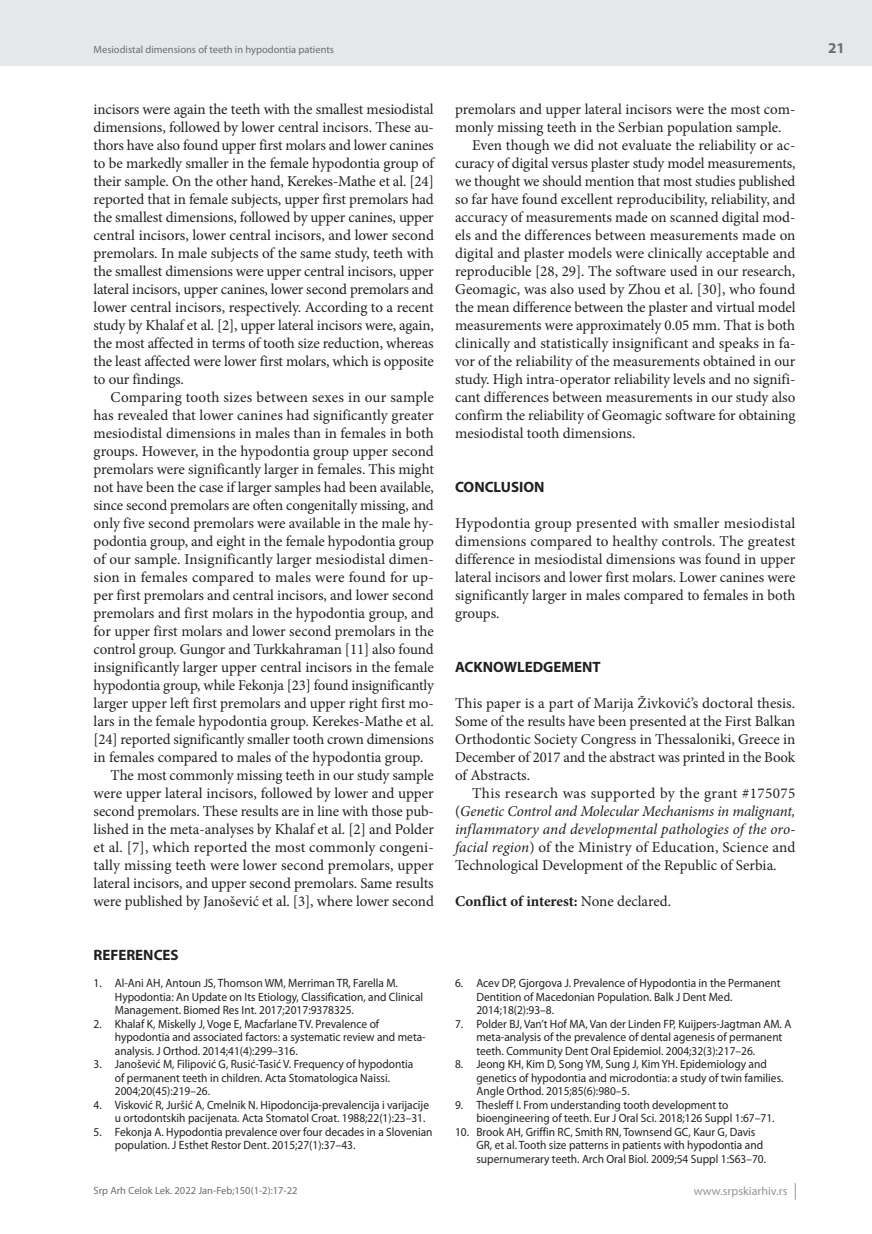
<style>
.page{position:relative;width:872px;height:1234px;background:#fff}
.page>*{position:absolute;margin:0;border:0;box-sizing:border-box;transform-origin:0 0}
.t1{font:15px/18px "Minion Pro";letter-spacing:-.005em;color:#231f20;text-align:justify}
.t2{font:15px "Minion Pro";letter-spacing:.015em;color:#231f20}
.t3{font:700 15px "Myriad Pro";color:#231f20}
.t4{font:700 15px "Minion Pro";color:#231f20}
.t5{font:700 15px "Myriad Pro";color:#6c6d70}
.t6{font:12px/13.5px "Myriad Pro";color:#231f20;scale:.95 1}
.t7{font:12px "Myriad Pro";color:#939598}
.t8{font:10.5px "Myriad Pro";color:#6c6d70}
.s1{font-style:italic}
.s2{font-weight:400}
</style>
<div class="page">
<div style="left:0;top:0;width:872px;height:66px;background:#e6e7e9"></div>
<svg style="left:795px;top:1183px;width:1px;height:16px"></svg>
<p class="t8" style="left:94px;top:43px;width:242px">Mesiodistal dimensions of teeth in hypodontia patients</p>
<p class="t1" style="left:94px;top:100px;width:342px">incisors were again the teeth with the smallest mesiodistal dimensions, followed by lower central incisors. These au&shy;thors have also found upper first molars and lower canines to be markedly smaller in the female hypodontia group of their sample. On the other hand, Kerekes-Mathe et al. [24] reported that in female subjects, upper first premolars had the smallest dimensions, followed by upper canines, upper central incisors, lower central incisors, and lower second premolars. In male subjects of the same study, teeth with the smallest dimensions were upper central incisors, upper lateral incisors, upper canines, lower second premolars and lower central incisors, respectively. According to a recent study by Khalaf et al. [2], upper lateral incisors were, again, the most affected in terms of tooth size reduction, whereas the least affected were lower first molars, which is opposite to our findings.</p>
<p class="t2" style="left:111px;top:387px;width:325px">Comparing tooth sizes between sexes in our sample</p>
<p class="t1" style="left:94px;top:406px;width:342px">has revealed that lower canines had significantly greater</p>
<p class="t1" style="left:94px;top:424px;width:342px">mesiodistal dimensions in males than in females in both</p>
<p class="t1" style="left:94px;top:442px;width:342px">groups. However, in the hypodontia group upper second</p>
<p class="t1" style="left:94px;top:460px;width:342px">premolars were significantly larger in females. This might</p>
<p class="t1" style="left:94px;top:478px;width:342px">not have been the case if larger samples had been available,</p>
<p class="t1" style="left:94px;top:496px;width:342px">since second premolars are often congenitally missing, and</p>
<p class="t1" style="left:94px;top:514px;width:342px">only five second premolars were available in the male hy-</p>
<p class="t1" style="left:94px;top:532px;width:342px">podontia group, and eight in the female hypodontia group</p>
<p class="t1" style="left:94px;top:550px;width:342px">of our sample. Insignificantly larger mesiodistal dimen-</p>
<p class="t2" style="left:94px;top:567px;width:342px">sion in females compared to males were found for up-</p>
<p class="t1" style="left:94px;top:586px;width:342px">per first premolars and central incisors, and lower second</p>
<p class="t1" style="left:94px;top:604px;width:342px">premolars and first molars in the hypodontia group, and</p>
<p class="t1" style="left:94px;top:622px;width:342px">for upper first molars and lower second premolars in the</p>
<p class="t1" style="left:94px;top:640px;width:342px">control group. Gungor and Turkkahraman [11] also found</p>
<p class="t1" style="left:94px;top:658px;width:342px">insignificantly larger upper central incisors in the female</p>
<p class="t1" style="left:94px;top:676px;width:342px">hypodontia group, while Fekonja [23] found insignificantly</p>
<p class="t1" style="left:94px;top:694px;width:342px">larger upper left first premolars and upper right first mo-</p>
<p class="t1" style="left:94px;top:712px;width:342px">lars in the female hypodontia group. Kerekes-Mathe et al.</p>
<p class="t1" style="left:94px;top:730px;width:342px">[24] reported significantly smaller tooth crown dimensions</p>
<p class="t1" style="left:94px;top:748px;width:331px">in females compared to males of the hypodontia group.</p>
<p class="t1" style="left:111px;top:766px;width:325px">The most commonly missing teeth in our study sample</p>
<p class="t1" style="left:94px;top:784px;width:342px">were upper lateral incisors, followed by lower and upper</p>
<p class="t1" style="left:94px;top:802px;width:342px">second premolars. These results are in line with those pub-</p>
<p class="t1" style="left:94px;top:820px;width:342px">lished in the meta-analyses by Khalaf et al. [2] and Polder</p>
<p class="t1" style="left:94px;top:838px;width:342px">et al. [7], which reported the most commonly congeni-</p>
<p class="t1" style="left:94px;top:856px;width:342px">tally missing teeth were lower second premolars, upper</p>
<p class="t1" style="left:94px;top:874px;width:342px">lateral incisors, and upper second premolars. Same results</p>
<p class="t1" style="left:94px;top:892px;width:342px">were published by Janošević et al. [3], where lower second</p>
<p class="t3" style="left:94px;top:945px;width:87px">REFERENCES</p>
<p class="t6" style="left:115px;top:976px;width:326px;text-indent:-21px">1. Al-Ani AH, Antoun JS, Thomson WM, Merriman TR, Farella M.<br>Hypodontia: An Update on Its Etiology, Classification, and Clinical<br>Management. Biomed Res Int. 2017;2017:9378325.</p>
<p class="t6" style="left:115px;top:1016px;width:329px;text-indent:-21px">2. Khalaf K, Miskelly J, Voge E, Macfarlane TV. Prevalence of hypodontia and associated factors: a systematic review and meta&shy;analysis. J Orthod. 2014;41(4):299–316.</p>
<p class="t6" style="left:115px;top:1057px;width:316px;text-indent:-21px">3. Janošević M, Filipović G, Rusić-Tasić V. Frequency of hypodontia of permanent teeth in children. Acta Stomatologica Naissi.<br>2004;20(45):219–26.</p>
<p class="t6" style="left:94px;top:1097px;width:355px;text-align:right">4. Visković R, Juršić A, Cmelnik N. Hipodoncija-prevalencija i varijacije u ortodontskih pacijenata. Acta Stomatol Croat. 1988;22(1):23–31.</p>
<p class="t6" style="left:115px;top:1124px;width:336px;text-indent:-21px">5. Fekonja A. Hypodontia prevalence over four decades in a Slovenian population. J Esthet Restor Dent. 2015;27(1):37–43.</p>
<p class="t1" style="left:455px;top:100px;width:342px">premolars and upper lateral incisors were the most com-</p>
<p class="t1" style="left:455px;top:118px;width:328px">monly missing teeth in the Serbian population sample.</p>
<p class="t1" style="left:472px;top:136px;width:325px">Even though we did not evaluate the reliability or ac-</p>
<p class="t1" style="left:455px;top:154px;width:342px">curacy of digital versus plaster study model measurements,</p>
<p class="t1" style="left:455px;top:172px;width:342px">we thought we should mention that most studies published</p>
<p class="t1" style="left:455px;top:190px;width:342px">so far have found excellent reproducibility, reliability, and</p>
<p class="t1" style="left:455px;top:208px;width:342px">accuracy of measurements made on scanned digital mod-</p>
<p class="t1" style="left:455px;top:226px;width:342px">els and the differences between measurements made on</p>
<p class="t1" style="left:455px;top:244px;width:342px">digital and plaster models were clinically acceptable and</p>
<p class="t1" style="left:455px;top:262px;width:342px">reproducible [28, 29]. The software used in our research,</p>
<p class="t1" style="left:455px;top:280px;width:342px">Geomagic, was also used by Zhou et al. [30], who found</p>
<p class="t1" style="left:455px;top:298px;width:342px">the mean difference between the plaster and virtual model</p>
<p class="t1" style="left:455px;top:316px;width:342px">measurements were approximately 0.05 mm. That is both</p>
<p class="t1" style="left:455px;top:334px;width:342px">clinically and statistically insignificant and speaks in fa-</p>
<p class="t1" style="left:455px;top:352px;width:342px">vor of the reliability of the measurements obtained in our</p>
<p class="t1" style="left:455px;top:370px;width:342px">study. High intra-operator reliability levels and no signifi-</p>
<p class="t1" style="left:455px;top:388px;width:342px">cant differences between measurements in our study also</p>
<p class="t1" style="left:455px;top:406px;width:342px">confirm the reliability of Geomagic software for obtaining</p>
<p class="t1" style="left:455px;top:424px;width:182px">mesiodistal tooth dimensions.</p>
<p class="t3" style="left:455px;top:477px;width:91px">CONCLUSION</p>
<p class="t1" style="left:455px;top:514px;width:342px">Hypodontia group presented with smaller mesiodistal dimensions compared to healthy controls. The greatest difference in mesiodistal dimensions was found in upper lateral incisors and lower first molars. Lower canines were significantly larger in males compared to females in both groups.</p>
<p class="t3" style="left:455px;top:657px;width:147px">ACKNOWLEDGEMENT</p>
<p class="t1" style="left:455px;top:694px;width:342px">This paper is a part of Marija Živković’s doctoral thesis.<br>Some of the results have been presented at the First Balkan Orthodontic Society Congress in Thessaloniki, Greece in December of 2017 and the abstract was printed in the Book of Abstracts.</p>
<p class="t1" style="left:455px;top:784px;width:342px;text-indent:17px">This research was supported by the grant #175075 (<span class="s1">Genetic Control and Molecular Mechanisms in malignant, inflammatory and developmental pathologies of the oro&shy;facial region</span>) of the Ministry of Education, Science and Technological Development of the Republic of Serbia.</p>
<p class="t4" style="left:455px;top:890px;width:217px">Conflict of interest: <span class="s2">None declared.</span></p>
<p class="t6" style="left:476px;top:976px;width:322px;text-indent:-21px">6. Acev DP, Gjorgova J. Prevalence of Hypodontia in the Permanent<br>Dentition of Macedonian Population. Balk J Dent Med.<br>2014;18(2):93–8.</p>
<p class="t6" style="left:476px;top:1016px;width:333px;text-indent:-21px">7. Polder BJ, Van’t Hof MA, Van der Linden FP, Kuijpers-Jagtman AM. A meta-analysis of the prevalence of dental agenesis of permanent teeth. Community Dent Oral Epidemiol. 2004;32(3):217–26.</p>
<p class="t6" style="left:476px;top:1057px;width:325px;text-indent:-21px">8. Jeong KH, Kim D, Song YM, Sung J, Kim YH. Epidemiology and genetics of hypodontia and microdontia: a study of twin families.<br>Angle Orthod. 2015;85(6):980–5.</p>
<p class="t6" style="left:476px;top:1097px;width:315px;text-indent:-21px">9. Thesleff I. From understanding tooth development to bioengineering of teeth. Eur J Oral Sci. 2018;126 Suppl 1:67–71.</p>
<p class="t6" style="left:476px;top:1124px;width:306px;text-indent:-21px">10. Brook AH, Griffin RC, Smith RN, Townsend GC, Kaur G, Davis<br>GR, et al. Tooth size patterns in patients with hypodontia and supernumerary teeth. Arch Oral Biol. 2009;54 Suppl 1:S63–70.</p>
<p class="t8" style="left:94px;top:1184px;width:205px">Srp Arh Celok Lek. 2022 Jan-Feb;150(1-2):17-22</p>
<p class="t7" style="left:694px;top:1183px;width:95px">www.srpskiarhiv.rs</p>
<p class="t5" style="left:828px;top:38px;width:18px">21</p>
</div>
